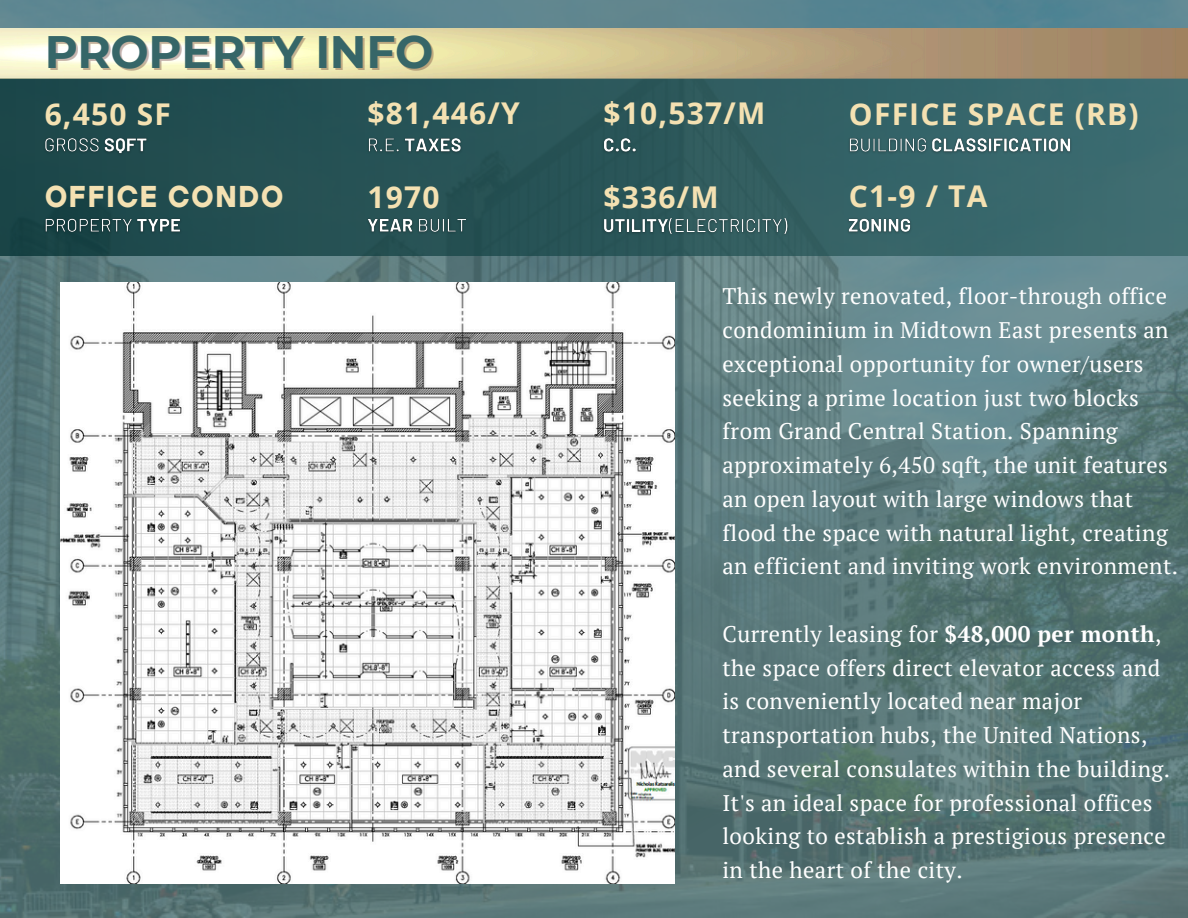
<style>
.page{position:relative;width:1188px;height:918px;background:#fff}
.page>*{position:absolute;margin:0;border:0;box-sizing:border-box;transform-origin:0 0}
.t1{font:700 45.45px "Montserrat";letter-spacing:-.005em;color:#366668}
.t2{font:700 30px "Open Sans";letter-spacing:.04em;color:#f4e1b2}
.t3{font:700 30px "TT Hoves";letter-spacing:.04em;color:#f4e1b2}
.t4{font:22.5px/33.8px "PT Serif";letter-spacing:.02em;color:#fff}
.s1{font-weight:700}
</style>
<div class="page">
<img style="left:0;top:0;width:1188px;height:918px">
<div style="left:0;top:47px;width:1188px;height:208px;background:linear-gradient(to right,#1a4447,#3d6d71)"></div>
<img style="left:0;top:29px;width:1188px;height:49px">
<img style="left:61px;top:283px;width:613px;height:601px">
<img style="left:41px;top:133px;width:111px;height:27px">
<img style="left:41px;top:213px;width:145px;height:26px">
<img style="left:845px;top:133px;width:232px;height:26px">
<img style="left:844px;top:213px;width:73px;height:26px">
<img style="left:363px;top:213px;width:110px;height:26px">
<img style="left:364px;top:133px;width:102px;height:26px">
<img style="left:599px;top:212px;width:195px;height:28px">
<img style="left:599px;top:133px;width:42px;height:26px">
<h1 class="t1" style="left:45px;top:24px;width:390px">PROPERTY INFO</h1>
<h2 class="t2" style="left:45px;top:93px;width:128px">6,450 SF</h2>
<h2 class="t2" style="left:368px;top:92px;width:154px">$81,446/Y</h2>
<p class="t2" style="left:604px;top:92px;width:163px">$10,537/M</p>
<h2 class="t2" style="left:849px;top:93px;width:291px">OFFICE SPACE (RB)</h2>
<h2 class="t3" style="left:45px;top:177px;width:240px">OFFICE CONDO</h2>
<h2 class="t2" style="left:368px;top:176px;width:74px">1970</h2>
<h2 class="t2" style="left:849px;top:175px;width:140px">C1-9 / TA</h2>
<h2 class="t2" style="left:604px;top:176px;width:117px">$336/M</h2>
<p class="t4" style="left:722px;top:279px;width:457px">This newly renovated, floor-through office condominium in Midtown East presents an exceptional opportunity for owner/users seeking a prime location just two blocks from Grand Central Station. Spanning approximately 6,450 sqft, the unit features an open layout with large windows that flood the space with natural light, creating an efficient and inviting work environment.</p>
<h2 class="t4" style="left:722px;top:616px;width:449px">Currently leasing for <span class="s1">$48,000 per month</span>, the space offers direct elevator access and is conveniently located near major transportation hubs, the United Nations, and several consulates within the building.<br>It's an ideal space for professional offices looking to establish a prestigious presence in the heart of the city.</h2>
</div>
